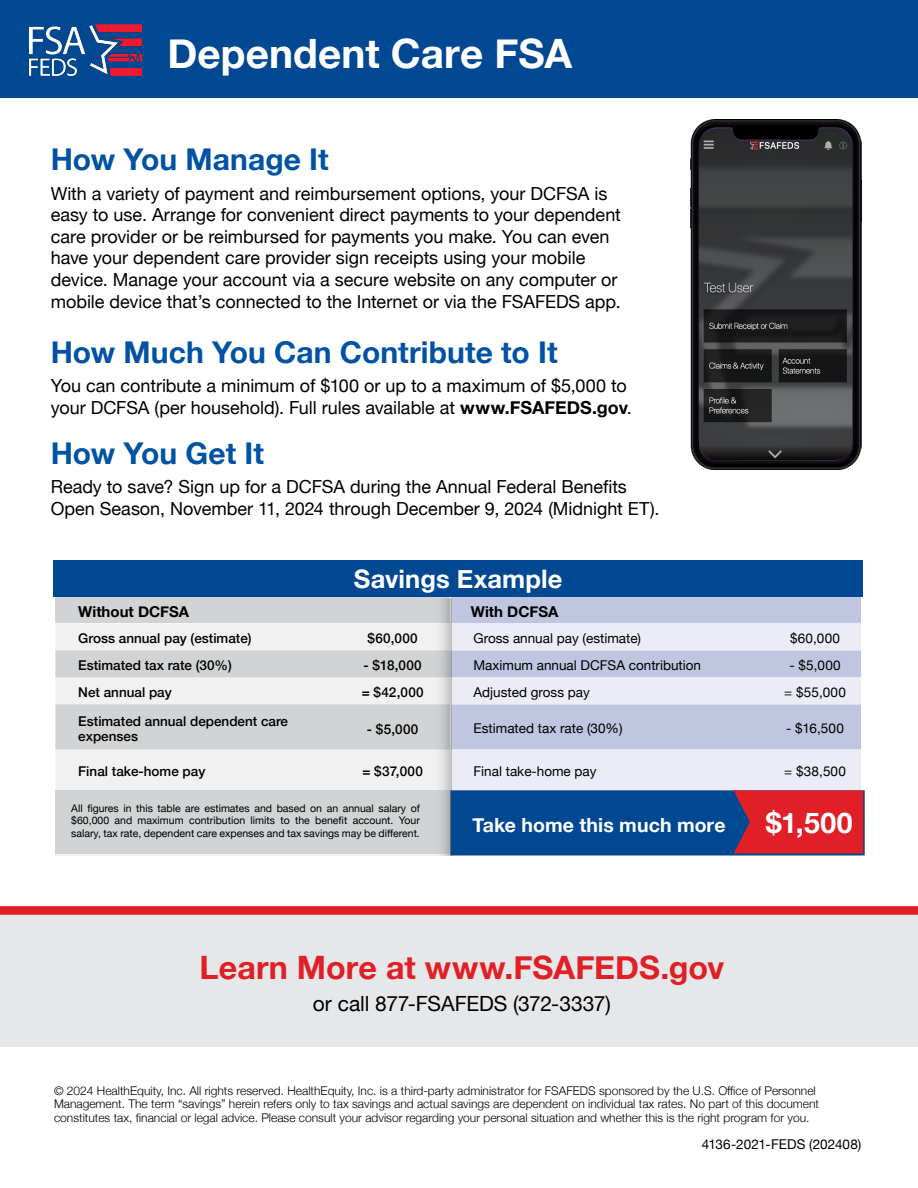
<style>
.page{position:relative;width:918px;height:1188px;background:#fff}
.page>*{position:absolute;margin:0;border:0;box-sizing:border-box;transform-origin:0 0}
.t1{font:700 40.5px "Helvetica Neue";letter-spacing:.005em;color:#fff}
.t2{font:700 32.25px "Helvetica Neue";color:#e01f26}
.t3{font:700 30px "Helvetica Neue";color:#0052a4}
.t4{font:700 28.5px "Helvetica Neue";color:#fff}
.t5{font:700 25.5px "Helvetica Neue";letter-spacing:.005em;color:#fff}
.t6{font:21px "Helvetica Neue";letter-spacing:-.005em;color:#000}
.t7{font:700 19.5px "Helvetica Neue";letter-spacing:.005em;color:#fff}
.t8{font:18px/21.6px "Helvetica Neue";color:#000}
.t9{font:700 15px "Helvetica Neue";color:#000}
.t10{font:13.5px "Helvetica Neue";color:#000}
.t11{font:500 13.5px/15px "Helvetica Neue";color:#000}
.t12{font:300 12px/13.5px "Helvetica Neue";color:#000}
.t13{font:10.5px/12.6px "Helvetica Neue";color:#000;text-align:justify}
.s1{font-weight:700}
</style>
<div class="page">
<img style="left:690px;top:120px;width:172px;height:349px">
<img style="left:699px;top:127px;width:154px;height:333px">
<div style="left:0;top:0;width:918px;height:97px;background:#004892"></div>
<img style="left:29px;top:24px;width:113px;height:52px">
<div style="left:0;top:910px;width:918px;height:137px;background:#e6e7e8"></div>
<div style="left:0;top:906px;width:918px;height:9px;background:#e01f26"></div>
<div style="left:451px;top:597px;width:410px;height:26px;background:#c0c6e0"></div>
<div style="left:55px;top:750px;width:395px;height:106px;background:#f1f1f2"></div>
<svg style="left:451px;top:623px;width:410px;height:233px;background:#d8dbeb"></svg>
<svg style="left:55px;top:597px;width:395px;height:153px"></svg>
<div style="left:53px;top:561px;width:810px;height:36px;background:#004892"></div>
<div style="left:450px;top:790px;width:415px;height:65px;background:#004892;border:2px solid #03448a"></div>
<svg style="left:734px;top:790px;width:129px;height:64px;background:#d0222d"></svg>
<div style="left:55px;top:791px;width:394px;height:63px;background:#d1d3d4"></div>
<svg style="left:432px;top:598px;width:19px;height:257px"></svg>
<h1 class="t1" style="left:167px;top:22px;width:406px">Dependent Care FSA</h1>
<h3 class="t3" style="left:51px;top:136px;width:279px">How You Manage It</h3>
<p class="t8" style="left:51px;top:183px;width:572px">With a variety of payment and reimbursement options, your DCFSA is easy to use. Arrange for convenient direct payments to your dependent care provider or be reimbursed for payments you make. You can even have your dependent care provider sign receipts using your mobile device. Manage your account via a secure website on any computer or mobile device that’s connected to the Internet or via the FSAFEDS app.</p>
<h3 class="t3" style="left:51px;top:329px;width:508px">How Much You Can Contribute to It</h3>
<p class="t8" style="left:51px;top:376px;width:583px">You can contribute a minimum of $100 or up to a maximum of $5,000 to your DCFSA (per household). Full rules available at <span class="s1">www.FSAFEDS.gov</span>.</p>
<h3 class="t3" style="left:51px;top:430px;width:215px">How You Get It</h3>
<p class="t8" style="left:51px;top:477px;width:610px">Ready to save? Sign up for a DCFSA during the Annual Federal Benefits<br>Open Season, November 11, 2024 through December 9, 2024 (Midnight ET).</p>
<h3 class="t5" style="left:354px;top:559px;width:210px">Savings Example</h3>
<p class="t9" style="left:78px;top:600px;width:112px">Without DCFSA</p>
<p class="t9" style="left:471px;top:600px;width:89px">With DCFSA</p>
<p class="t11" style="left:78px;top:630px;width:175px">Gross annual pay (estimate)</p>
<p class="t11" style="left:368px;top:630px;width:52px">$60,000</p>
<p class="t10" style="left:474px;top:629px;width:169px">Gross annual pay (estimate)</p>
<p class="t10" style="left:790px;top:629px;width:51px">$60,000</p>
<p class="t11" style="left:78px;top:657px;width:155px">Estimated tax rate (30%)</p>
<p class="t11" style="left:364px;top:657px;width:60px">- $18,000</p>
<p class="t10" style="left:474px;top:656px;width:229px">Maximum annual DCFSA contribution</p>
<p class="t10" style="left:790px;top:656px;width:53px">- $5,000</p>
<p class="t11" style="left:78px;top:684px;width:95px">Net annual pay</p>
<p class="t11" style="left:362px;top:684px;width:64px">= $42,000</p>
<p class="t10" style="left:474px;top:683px;width:118px">Adjusted gross pay</p>
<p class="t10" style="left:784px;top:683px;width:63px">= $55,000</p>
<p class="t11" style="left:78px;top:713px;width:211px">Estimated annual dependent care expenses</p>
<p class="t11" style="left:367px;top:720px;width:53px">- $5,000</p>
<p class="t10" style="left:474px;top:719px;width:151px">Estimated tax rate (30%)</p>
<p class="t10" style="left:786px;top:719px;width:59px">- $16,500</p>
<p class="t11" style="left:78px;top:763px;width:129px">Final take-home pay</p>
<p class="t11" style="left:362px;top:763px;width:62px">= $37,000</p>
<p class="t10" style="left:474px;top:761px;width:125px">Final take-home pay</p>
<p class="t10" style="left:784px;top:761px;width:63px">= $38,500</p>
<p class="t7" style="left:472px;top:810px;width:255px">Take home this much more</p>
<h3 class="t4" style="left:766px;top:801px;width:89px">$1,500</h3>
<p class="t13" style="left:71px;top:802px;width:350px">All figures in this table are estimates and based on an annual salary of $60,000 and maximum contribution limits to the benefit account. Your salary, tax rate, dependent care expenses and tax savings may be different.</p>
<h2 class="t2" style="left:200px;top:942px;width:526px">Learn More at www.FSAFEDS.gov</h2>
<p class="t6" style="left:313px;top:988px;width:300px">or call 877-FSAFEDS (372-3337)</p>
<p class="t12" style="left:54px;top:1083px;width:767px">© 2024 HealthEquity, Inc. All rights reserved. HealthEquity, Inc. is a third-party administrator for FSAFEDS sponsored by the U.S. Office of Personnel<br>Management. The term “savings” herein refers only to tax savings and actual savings are dependent on individual tax rates. No part of this document constitutes tax, financial or legal advice. Please consult your advisor regarding your personal situation and whether this is the right program for you.</p>
<p class="t10" style="left:702px;top:1134px;width:161px">4136-2021-FEDS (202408)</p>
</div>
